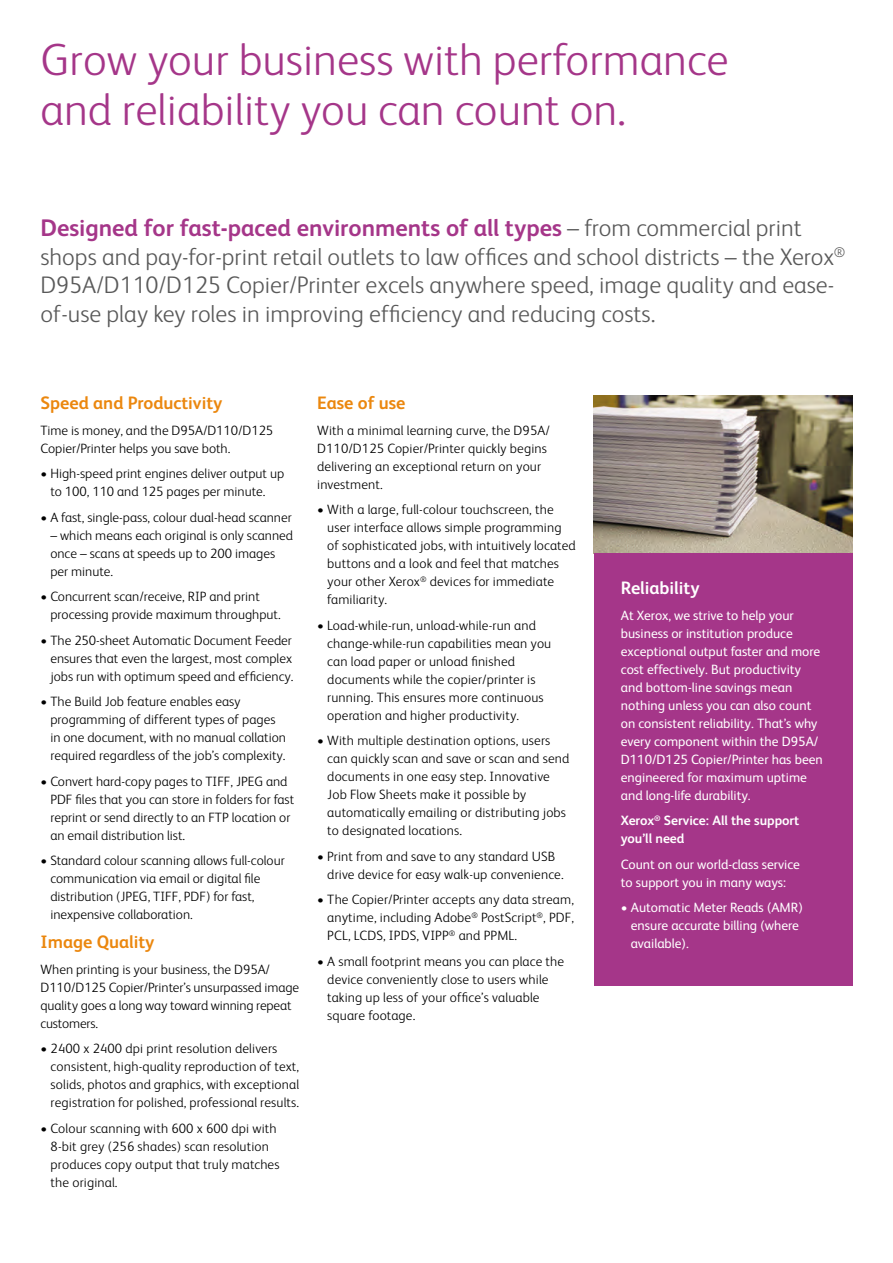
<style>
.page{position:relative;width:893px;height:1263px;background:#fff}
.page>*{position:absolute;margin:0;border:0;box-sizing:border-box;transform-origin:0 0}
.t1{font:300 45px/49.5px "Xerox Sans";color:#a53689}
.t2{font:300 24px/28.5px "Xerox Sans";color:#595959}
.t3{font:700 18px "Xerox Sans";color:#eb870e}
.t4{font:700 18px "Xerox Sans";color:#fff}
.t5{font:300 13.5px/18px "Xerox Sans";letter-spacing:.01em;color:#000}
.t6{font:13.5px/18px "Xerox Sans";color:#fff}
.t7{font:700 13.5px/18px "Xerox Sans";color:#fff}
.s1{font-weight:700;color:#a53689}
</style>
<div class="page">
<img style="left:594px;top:395px;width:258px;height:158px">
<div style="left:594px;top:553px;width:258px;height:433px;background:#a53689"></div>
<h1 class="t1" style="left:40px;top:33px;width:689px">Grow your business with performance and reliability you can count on.</h1>
<p class="t2" style="left:40px;top:213px;width:806px"><span class="s1">Designed for fast-paced environments of all types</span> – from commercial print shops and pay-for-print retail outlets to law offices and school districts – the Xerox<sup>® </sup>D95A/D110/D125 Copier/Printer excels anywhere speed, image quality and ease&shy;of-use play key roles in improving efficiency and reducing costs.</p>
<h3 class="t3" style="left:40px;top:390px;width:183px">Speed and Productivity</h3>
<p class="t5" style="left:40px;top:420px;width:234px">Time is money, and the D95A/D110/D125<br>Copier/Printer helps you save both.</p>
<p class="t5" style="left:50px;top:464px;width:235px;text-indent:-10px">• High-speed print engines deliver output up to 100, 110 and 125 pages per minute.</p>
<p class="t5" style="left:41px;top:507px;width:253px">• A fast, single-pass, colour dual-head scanner</p>
<p class="t5" style="left:50px;top:525px;width:244px">– which means each original is only scanned once – scans at speeds up to 200 images per minute.</p>
<p class="t5" style="left:50px;top:587px;width:232px;text-indent:-10px">• Concurrent scan/receive, RIP and print processing provide maximum throughput.</p>
<p class="t5" style="left:50px;top:630px;width:245px;text-align:justify;text-indent:-10px">• The 250-sheet Automatic Document Feeder ensures that even the largest, most complex jobs run with optimum speed and efficiency.</p>
<p class="t5" style="left:50px;top:692px;width:237px;text-indent:-10px">• The Build Job feature enables easy programming of different types of pages in one document, with no manual collation required regardless of the job’s complexity.</p>
<p class="t5" style="left:50px;top:771px;width:245px;text-indent:-10px">• Convert hard-copy pages to TIFF, JPEG and PDF files that you can store in folders for fast reprint or send directly to an FTP location or an email distribution list.</p>
<p class="t5" style="left:50px;top:851px;width:236px;text-indent:-10px">• Standard colour scanning allows full-colour communication via email or digital file distribution (JPEG, TIFF, PDF) for fast, inexpensive collaboration.</p>
<h3 class="t3" style="left:40px;top:929px;width:116px">Image Quality</h3>
<p class="t5" style="left:40px;top:959px;width:260px">When printing is your business, the D95A/ D110/D125 Copier/Printer’s unsurpassed image quality goes a long way toward winning repeat customers.</p>
<p class="t5" style="left:51px;top:1039px;width:250px;text-indent:-10px">• 2400 x 2400 dpi print resolution delivers consistent, high-quality reproduction of text, solids, photos and graphics, with exceptional registration for polished, professional results.</p>
<p class="t5" style="left:51px;top:1118px;width:230px;text-indent:-10px">• Colour scanning with 600 x 600 dpi with 8-bit grey (256 shades) scan resolution produces copy output that truly matches the original.</p>
<h3 class="t3" style="left:317px;top:390px;width:90px">Ease of use</h3>
<p class="t5" style="left:317px;top:420px;width:234px">With a minimal learning curve, the D95A/ D110/D125 Copier/Printer quickly begins delivering an exceptional return on your investment.</p>
<p class="t5" style="left:327px;top:500px;width:250px;text-indent:-10px">• With a large, full-colour touchscreen, the user interface allows simple programming of sophisticated jobs, with intuitively located buttons and a look and feel that matches your other Xerox<sup>®</sup> devices for immediate familiarity.</p>
<p class="t5" style="left:327px;top:615px;width:225px;text-indent:-10px">• Load-while-run, unload-while-run and change-while-run capabilities mean you can load paper or unload finished documents while the copier/printer is running. This ensures more continuous operation and higher productivity.</p>
<p class="t5" style="left:327px;top:731px;width:243px;text-indent:-10px">• With multiple destination options, users can quickly scan and save or scan and send documents in one easy step. Innovative Job Flow Sheets make it possible by automatically emailing or distributing jobs to designated locations.</p>
<p class="t5" style="left:327px;top:846px;width:238px;text-indent:-10px">• Print from and save to any standard USB drive device for easy walk-up convenience.</p>
<p class="t5" style="left:327px;top:890px;width:248px;text-align:justify;text-indent:-10px">• The Copier/Printer accepts any data stream, anytime, including Adobe<sup>®</sup> PostScript<sup>®</sup>, PDF, PCL, LCDS, IPDS, VIPP<sup>®</sup> and PPML.</p>
<p class="t5" style="left:327px;top:952px;width:238px;text-indent:-10px">• A small footprint means you can place the device conveniently close to users while taking up less of your office’s valuable square footage.</p>
<h3 class="t4" style="left:621px;top:575px;width:80px">Reliability</h3>
<p class="t6" style="left:621px;top:605px;width:203px">At Xerox, we strive to help your business or institution produce exceptional output faster and more cost effectively. But productivity and bottom-line savings mean nothing unless you can also count on consistent reliability. That’s why every component within the D95A/ D110/D125 Copier/Printer has been engineered for maximum uptime and long-life durability.</p>
<p class="t7" style="left:621px;top:811px;width:180px">Xerox<sup>®</sup> Service: All the support you’ll need</p>
<p class="t6" style="left:621px;top:854px;width:181px">Count on our world-class service to support you in many ways:</p>
<p class="t6" style="left:631px;top:898px;width:173px;text-indent:-10px">• Automatic Meter Reads (AMR) ensure accurate billing (where available).</p>
</div>
